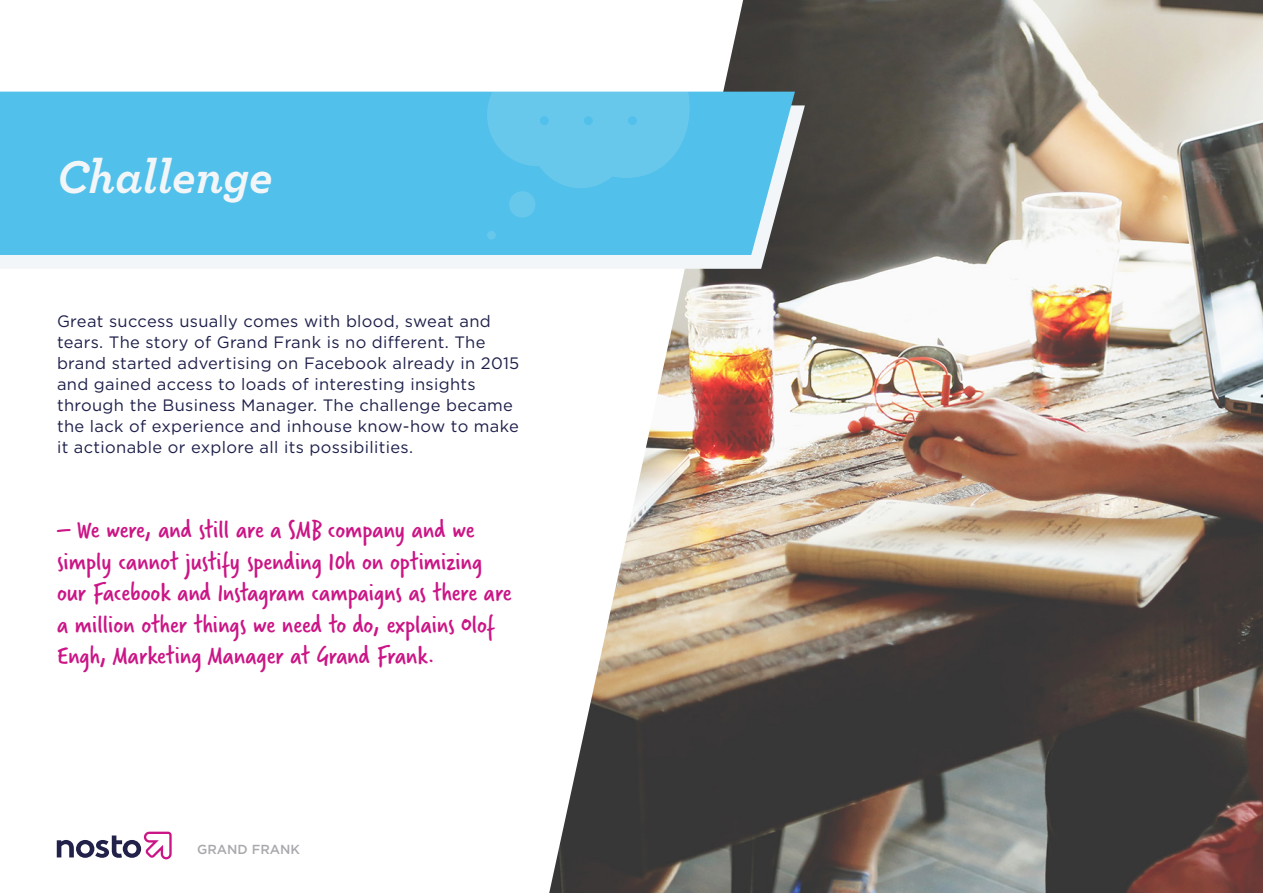
<style>
.page{position:relative;width:1263px;height:893px;background:#fff}
.page>*{position:absolute;margin:0;border:0;box-sizing:border-box;transform-origin:0 0}
.pieni_otsikko{font:italic 700 48.15px "Archer";color:#f3f6f8}
.LEIPIS{font:27px/31.5px "Verveine";color:#cb1586}
.OTSIKKO{font:16.5px/21px "Gotham HTF";letter-spacing:.02em;color:#1e204a}
.t1{font:500 13.05px "Gotham";color:#a8a9ad}
</style>
<div class="page">
<svg style="left:57px;top:832px;width:115px;height:27px"></svg>
<img style="left:549px;top:0;width:714px;height:893px">
<svg style="left:0;top:105px;width:805px;height:164px;fill:#f3f6f8"></svg>
<div style="left:0;top:92px;width:795px;height:163px;background:#51c0ea"></div>
<svg style="left:487px;top:92px;width:203px;height:148px;background:#5cc4eb"></svg>
<p class="pieni_otsikko" style="left:57px;top:138px;width:217px">Challenge</p>
<p class="OTSIKKO" style="left:57px;top:311px;width:464px">Great success usually comes with blood, sweat and tears. The story of Grand Frank is no different. The brand started advertising on Facebook already in 2015 and gained access to loads of interesting insights through the Business Manager. The challenge became the lack of experience and inhouse know-how to make it actionable or explore all its possibilities.</p>
<p class="LEIPIS" style="left:57px;top:514px;width:456px">– We were, and still are a SMB company and we simply cannot justify spending 10h on optimizing our Facebook and Instagram campaigns as there are a million other things we need to do, explains Olof Engh, Marketing Manager at Grand Frank.</p>
<p class="t1" style="left:197px;top:842px;width:104px">GRAND FRANK</p>
</div>
